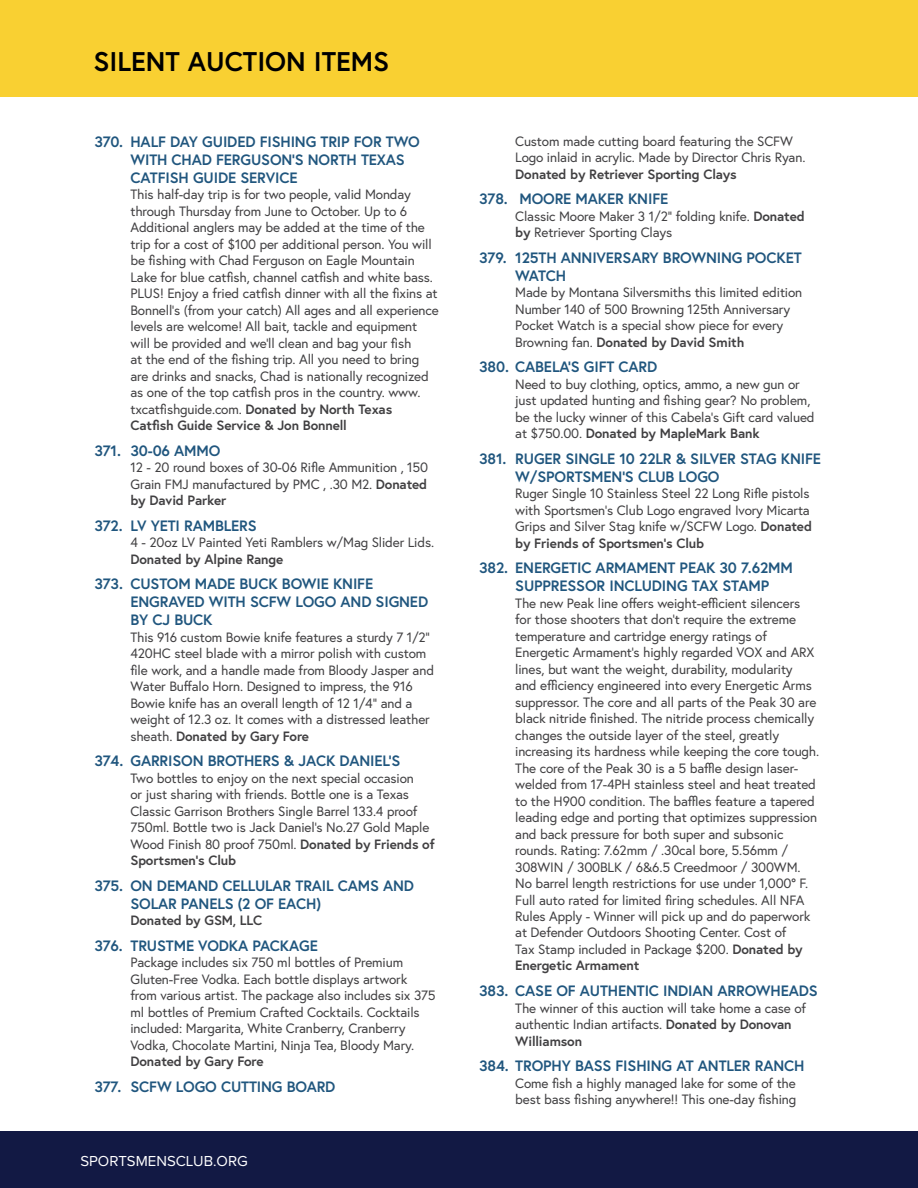
<style>
.page{position:relative;width:918px;height:1188px;background:#fff}
.page>*{position:absolute;margin:0;border:0;box-sizing:border-box;transform-origin:0 0}
.t1{font:700 27px "Europa";color:#000}
.t2{font:700 15px/18px "Europa";letter-spacing:-.01em;color:#20567e}
.t3{font:15px "Proxima Nova";color:#fff}
.t4{font:13.5px/16.5px "Europa";letter-spacing:-.01em;color:#414042}
.t5{font:700 13.5px "Europa";letter-spacing:-.01em;color:#414042}
.s1{font-weight:700}
</style>
<div class="page">
<div style="left:0;top:0;width:918px;height:97px;background:#f9d032"></div>
<div style="left:0;top:1132px;width:918px;height:56px;background:#121944"></div>
<h1 class="t1" style="left:94px;top:43px;width:297px">SILENT AUCTION ITEMS</h1>
<p class="t2" style="left:130px;top:132px;width:291px;text-indent:-36px">370. HALF DAY GUIDED FISHING TRIP FOR TWO<br>WITH CHAD FERGUSON’S NORTH TEXAS<br>CATFISH GUIDE SERVICE</p>
<p class="t4" style="left:130px;top:186px;width:310px">This half-day trip is for two people, valid Monday through Thursday from June to October. Up to 6<br>Additional anglers may be added at the time of the trip for a cost of $100 per additional person. You will be fishing with Chad Ferguson on Eagle Mountain Lake for blue catfish, channel catfish and white bass.<br>PLUS! Enjoy a fried catfish dinner with all the fixins at Bonnell’s (from your catch) All ages and all experience levels are welcome! All bait, tackle and equipment will be provided and we’ll clean and bag your fish<br>at the end of the fishing trip. All you need to bring are drinks and snacks, Chad is nationally recognized as one of the top catfish pros in the country. www. txcatfishguide.com. <span class="s1">Donated by North Texas Catfish Guide Service &amp; Jon Bonnell</span></p>
<p class="t2" style="left:94px;top:441px;width:127px">371. 30-06 AMMO</p>
<p class="t4" style="left:130px;top:459px;width:299px;text-align:justify">12 - 20 round boxes of 30-06 Rifle Ammunition , 150<br>Grain FMJ manufactured by PMC , .30 M2. <span class="s1">Donated by David Parker</span></p>
<p class="t2" style="left:94px;top:516px;width:164px">372. LV YETI RAMBLERS</p>
<p class="t4" style="left:130px;top:534px;width:305px">4 - 20oz LV Painted Yeti Ramblers w/Mag Slider Lids.</p>
<p class="t5" style="left:130px;top:550px;width:154px">Donated by Alpine Range</p>
<p class="t2" style="left:130px;top:575px;width:299px;text-indent:-36px">373. CUSTOM MADE BUCK BOWIE KNIFE<br>ENGRAVED WITH SCFW LOGO AND SIGNED<br>BY CJ BUCK</p>
<p class="t4" style="left:130px;top:629px;width:305px">This 916 custom Bowie knife features a sturdy 7 1/2” 420HC steel blade with a mirror polish with custom file work, and a handle made from Bloody Jasper and Water Buffalo Horn. Designed to impress, the 916<br>Bowie knife has an overall length of 12 1/4” and a weight of 12.3 oz. It comes with a distressed leather sheath. <span class="s1">Donated by Gary Fore</span></p>
<p class="t2" style="left:94px;top:752px;width:307px">374. GARRISON BROTHERS &amp; JACK DANIEL’S</p>
<p class="t4" style="left:130px;top:770px;width:306px">Two bottles to enjoy on the next special occasion<br>or just sharing with friends. Bottle one is a Texas Classic Garrison Brothers Single Barrel 133.4 proof 750ml. Bottle two is Jack Daniel’s No.27 Gold Maple Wood Finish 80 proof 750ml. <span class="s1">Donated by Friends of Sportsmen’s Club</span></p>
<p class="t2" style="left:130px;top:876px;width:285px;text-indent:-36px">375. ON DEMAND CELLULAR TRAIL CAMS AND<br>SOLAR PANELS (2 OF EACH)</p>
<p class="t5" style="left:130px;top:911px;width:133px">Donated by GSM, LLC</p>
<p class="t2" style="left:94px;top:936px;width:225px">376. TRUSTME VODKA PACKAGE</p>
<p class="t4" style="left:130px;top:954px;width:307px">Package includes six 750 ml bottles of Premium Gluten-Free Vodka. Each bottle displays artwork from various artist. The package also includes six 375 ml bottles of Premium Crafted Cocktails. Cocktails included: Margarita, White Cranberry, Cranberry Vodka, Chocolate Martini, Ninja Tea, Bloody Mary.</p>
<p class="t5" style="left:130px;top:1052px;width:135px">Donated by Gary Fore</p>
<p class="t2" style="left:94px;top:1077px;width:242px">377. SCFW LOGO CUTTING BOARD</p>
<p class="t3" style="left:80px;top:1149px;width:169px">SPORTSMENSCLUB.ORG</p>
<p class="t4" style="left:515px;top:132px;width:292px">Custom made cutting board featuring the SCFW<br>Logo inlaid in acrylic. Made by Director Chris Ryan.</p>
<p class="t5" style="left:515px;top:165px;width:223px">Donated by Retriever Sporting Clays</p>
<p class="t2" style="left:479px;top:189px;width:191px">378. MOORE MAKER KNIFE</p>
<p class="t4" style="left:515px;top:207px;width:291px">Classic Moore Maker 3 1/2” folding knife. <span class="s1">Donated by</span> Retriever Sporting Clays</p>
<p class="t2" style="left:515px;top:248px;width:288px;text-indent:-36px">379. 125TH ANNIVERSARY BROWNING POCKET<br>WATCH</p>
<p class="t4" style="left:515px;top:284px;width:289px">Made by Montana Silversmiths this limited edition Number 140 of 500 Browning 125th Anniversary Pocket Watch is a special show piece for every Browning fan. <span class="s1">Donated by David Smith</span></p>
<p class="t2" style="left:479px;top:357px;width:180px">380. CABELA’S GIFT CARD</p>
<p class="t4" style="left:515px;top:375px;width:301px">Need to buy clothing, optics, ammo, a new gun or just updated hunting and fishing gear? No problem, be the lucky winner of this Cabela’s Gift card valued at $750.00. <span class="s1">Donated by MapleMark Bank</span></p>
<p class="t2" style="left:515px;top:449px;width:307px;text-indent:-36px">381. RUGER SINGLE 10 22LR &amp; SILVER STAG KNIFE<br>W/SPORTSMEN’S CLUB LOGO</p>
<p class="t4" style="left:515px;top:485px;width:298px">Ruger Single 10 Stainless Steel 22 Long Rifle pistols with Sportsmen’s Club Logo engraved Ivory Micarta Grips and Silver Stag knife w/SCFW Logo. <span class="s1">Donated by Friends of Sportsmen’s Club</span></p>
<p class="t2" style="left:515px;top:558px;width:279px;text-indent:-36px">382. ENERGETIC ARMAMENT PEAK 30 7.62MM<br>SUPPRESSOR INCLUDING TAX STAMP</p>
<p class="t4" style="left:515px;top:594px;width:306px">The new Peak line offers weight-efficient silencers for those shooters that don’t require the extreme temperature and cartridge energy ratings of Energetic Armament’s highly regarded VOX and ARX lines, but want the weight, durability, modularity<br>and efficiency engineered into every Energetic Arms suppressor. The core and all parts of the Peak 30 are black nitride finished. The nitride process chemically changes the outside layer of the steel, greatly increasing its hardness while keeping the core tough.<br>The core of the Peak 30 is a 5 baffle design laser&shy;welded from 17-4PH stainless steel and heat treated to the H900 condition. The baffles feature a tapered leading edge and porting that optimizes suppression and back pressure for both super and subsonic rounds. Rating: 7.62mm / .30cal bore, 5.56mm / 308WIN / 300BLK / 6&amp;6.5 Creedmoor / 300WM.<br>No barrel length restrictions for use under 1,000° F.<br>Full auto rated for limited firing schedules. All NFA Rules Apply - Winner will pick up and do paperwork at Defender Outdoors Shooting Center. Cost of<br>Tax Stamp included in Package $200. <span class="s1">Donated by Energetic Armament</span></p>
<p class="t2" style="left:479px;top:981px;width:340px">383. CASE OF AUTHENTIC INDIAN ARROWHEADS</p>
<p class="t4" style="left:515px;top:999px;width:292px">The winner of this auction will take home a case of authentic Indian artifacts. <span class="s1">Donated by Donovan<br>Williamson</span></p>
<p class="t2" style="left:479px;top:1056px;width:327px">384. TROPHY BASS FISHING AT ANTLER RANCH</p>
<p class="t4" style="left:515px;top:1074px;width:283px">Come fish a highly managed lake for some of the best bass fishing anywhere!! This one-day fishing</p>
</div>
